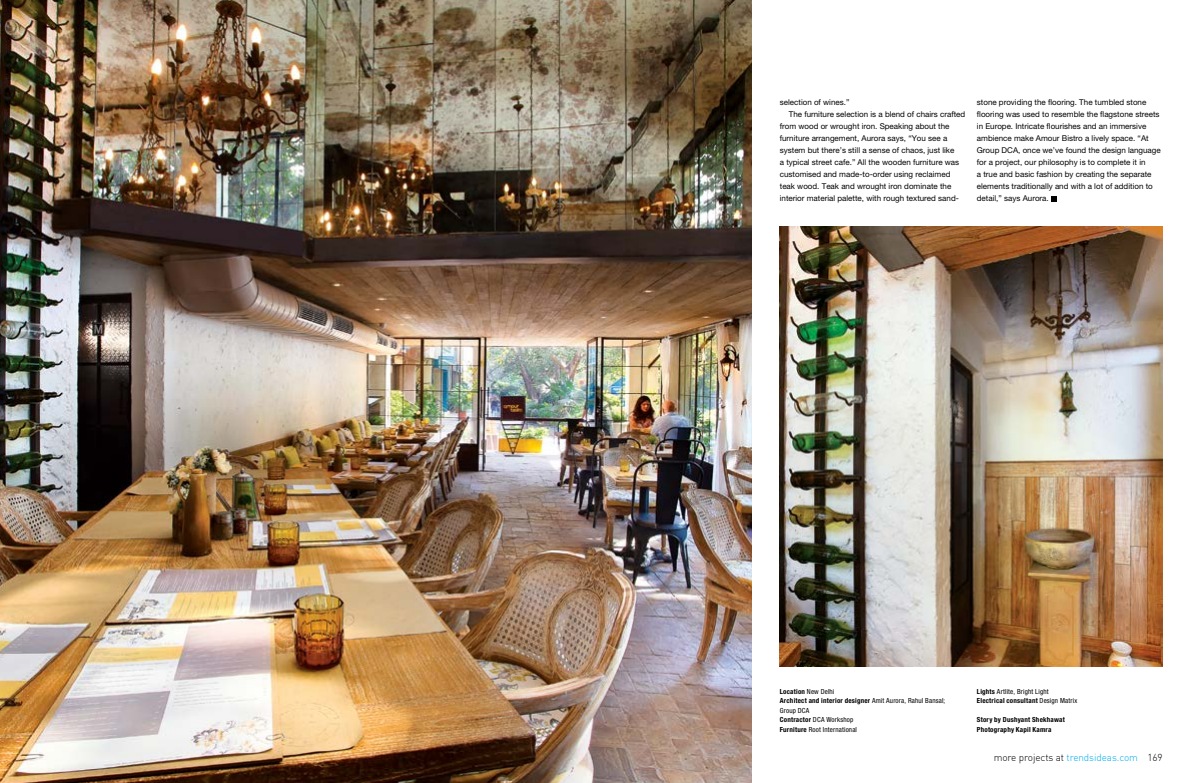
<style>
.page{position:relative;width:1191px;height:783px;background:#fff}
.page>*{position:absolute;margin:0;border:0;box-sizing:border-box;transform-origin:0 0}
.t1{font:300 10px "DIN";letter-spacing:-.01em;color:#000}
.t2{font:8px/12px "Helvetica Neue LT Std";color:#000}
.t3{font:condensed 7px/9.5px "Helvetica Neue LT Std";letter-spacing:.03em;color:#000}
.t4{font:700 condensed 7px/9.5px "Helvetica Neue LT Std";letter-spacing:.03em;color:#000}
.s1{font-weight:700}
.s2{color:#00aeef}
</style>
<div class="page">
<img style="left:0;top:0;width:751px;height:782px">
<img style="left:780px;top:226px;width:382px;height:439px">
<svg style="left:1051px;top:196px;width:5px;height:5px"></svg>
<p class="t2" style="left:780px;top:96px;width:71px">selection of wines.”</p>
<p class="t2" style="left:789px;top:108px;width:178px">The furniture selection is a blend of chairs crafted</p>
<p class="t2" style="left:780px;top:120px;width:171px">from wood or wrought iron. Speaking about the</p>
<p class="t2" style="left:780px;top:132px;width:169px">furniture arrangement, Aurora says, “You see a</p>
<p class="t2" style="left:780px;top:144px;width:176px">system but there’s still a sense of chaos, just like</p>
<p class="t2" style="left:780px;top:156px;width:181px">a typical street cafe.” All the wooden furniture was</p>
<p class="t2" style="left:780px;top:168px;width:172px">customised and made-to-order using reclaimed</p>
<p class="t2" style="left:780px;top:180px;width:173px">teak wood. Teak and wrought iron dominate the</p>
<p class="t2" style="left:780px;top:192px;width:180px">interior material palette, with rough textured sand-</p>
<p class="t2" style="left:977px;top:96px;width:185px">stone providing the flooring. The tumbled stone flooring was used to resemble the flagstone streets in Europe. Intricate flourishes and an immersive ambience make Amour Bistro a lively space. “At Group DCA, once we’ve found the design language for a project, our philosophy is to complete it in<br>a true and basic fashion by creating the separate elements traditionally and with a lot of addition to detail,” says Aurora.</p>
<p class="t3" style="left:780px;top:686px;width:167px"><span class="s1">Location</span> New Delhi<br><span class="s1">Architect and interior designer</span> Amit Aurora, Rahul Bansal;<br>Group DCA<br><span class="s1">Contractor</span> DCA Workshop<br><span class="s1">Furniture</span> Root International</p>
<p class="t3" style="left:977px;top:686px;width:102px"><span class="s1">Lights</span> Artlite, Bright Light<br><span class="s1">Electrical consultant</span> Design Matrix</p>
<p class="t4" style="left:977px;top:715px;width:89px">Story by Dushyant Shekhawat<br>Photography Kapil Kamra</p>
<p class="t1" style="left:993px;top:750px;width:170px">more projects at <span class="s2">trendsideas.com</span> 169</p>
</div>
